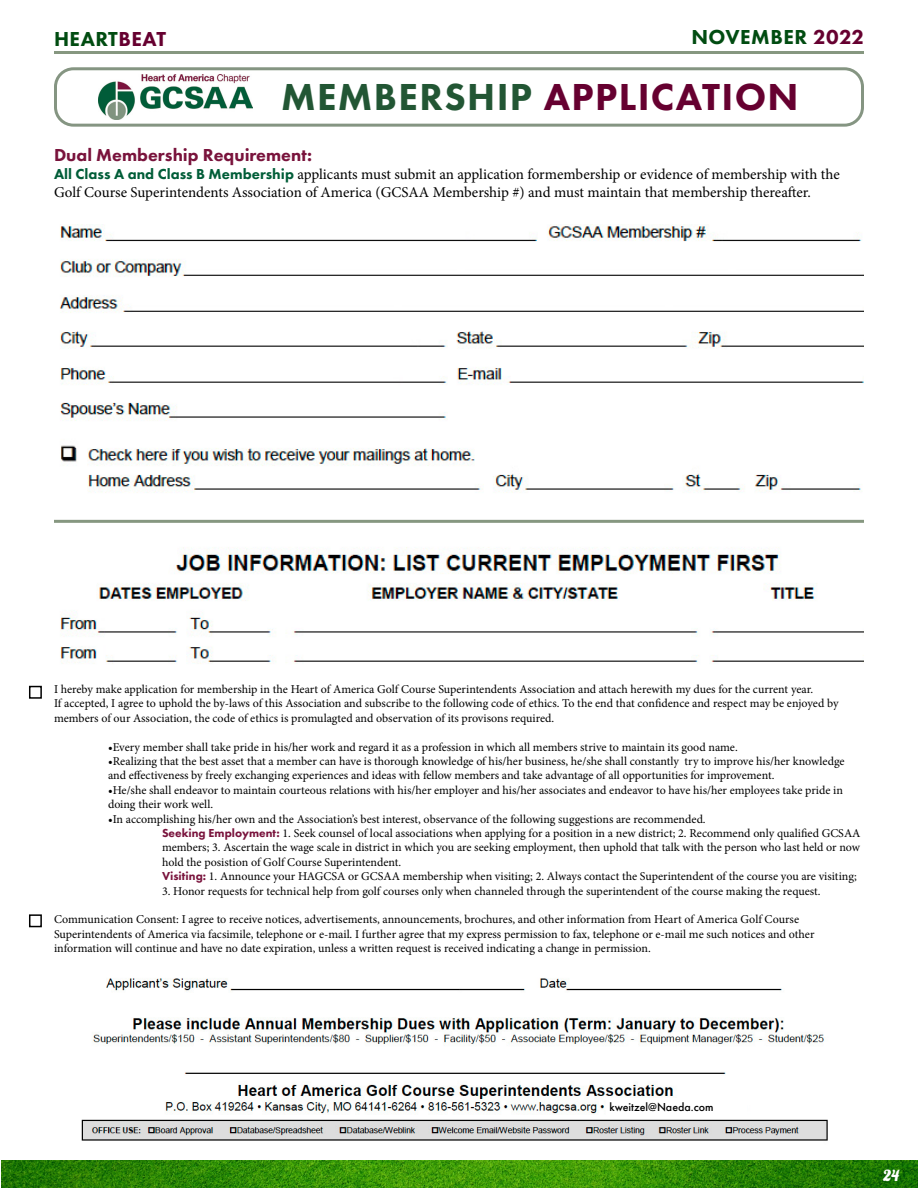
<style>
.page{position:relative;width:918px;height:1188px;background:#fff}
.page>*{position:absolute;margin:0;border:0;box-sizing:border-box;transform-origin:0 0}
.t1{font:800 39px "Futura PT";letter-spacing:.035em;color:#660030}
.t2{font:800 21px "Futura PT";letter-spacing:.025em;color:#014c11}
.t3{font:700 19.8px "Funkydori";color:#fff;scale:.91 1}
.t4{font:800 18px "Futura PT";color:#79133c}
.t5{font:15px/18px "Minion Pro";letter-spacing:-.005em;color:#000}
.t6{font:12px/14.4px "Minion Pro";color:#000}
.t7{font:500 12px "Futura PT";color:#000}
.s1{color:#660030}
.s2{color:#225634}
.s3{font-family:"Futura PT";font-weight:800;color:#005d38}
.s4{font-family:"Futura PT";font-weight:800;color:#79133c}
</style>
<div class="page">
<img style="left:54px;top:225px;width:810px;height:439px">
<div style="left:54px;top:67px;width:810px;height:60px;border:3px solid #859582;border-radius:18px"></div>
<img style="left:81px;top:978px;width:747px;height:163px">
<div style="left:29px;top:686px;width:13px;height:13px;border:2px solid #000"></div>
<div style="left:29px;top:914px;width:13px;height:13px;border:2px solid #000"></div>
<img style="left:99px;top:75px;width:153px;height:45px">
<hr style="left:54px;top:520px;width:810px;height:3px;background:#869780">
<hr style="left:54px;top:51px;width:810px;height:3px;background:#869780">
<img style="left:2px;top:1161px;width:916px;height:27px">
<div style="left:606px;top:1098px;width:141px;height:21px;background:#fff"></div>
<h2 class="t2" style="left:54px;top:26px;width:114px">HEART<span class="s1">BEAT</span></h2>
<h2 class="t2" style="left:691px;top:24px;width:174px">NOVEMBER <span class="s1">2022</span></h2>
<h1 class="t1" style="left:281px;top:73px;width:519px"><span class="s2">MEMBERSHIP</span> APPLICATION</h1>
<h3 class="t4" style="left:54px;top:144px;width:260px">Dual Membership Requirement:</h3>
<p class="t5" style="left:54px;top:165px;width:787px"><span class="s3">All Class A and Class B Membership</span> applicants must submit an application formembership or evidence of membership with the<br>Golf Course Superintendents Association of America (GCSAA Membership #) and must maintain that membership thereafter.</p>
<p class="t6" style="left:54px;top:682px;width:786px">I hereby make application for membership in the Heart of America Golf Course Superintendents Association and attach herewith my dues for the current year.<br>If accepted, I agree to uphold the by-laws of this Association and subscribe to the following code of ethics. To the end that confidence and respect may be enjoyed by members of our Association, the code of ethics is promulagted and observation of its provisons required.</p>
<p class="t6" style="left:108px;top:740px;width:631px">•Every member shall take pride in his/her work and regard it as a profession in which all members strive to maintain its good name.</p>
<p class="t6" style="left:108px;top:754px;width:738px">•Realizing that the best asset that a member can have is thorough knowledge of his/her business, he/she shall constantly try to improve his/her knowledge and effectiveness by freely exchanging experiences and ideas with fellow members and take advantage of all opportunities for improvement.</p>
<p class="t6" style="left:108px;top:783px;width:737px">•He/she shall endeavor to maintain courteous relations with his/her employer and his/her associates and endeavor to have his/her employees take pride in doing their work well.</p>
<p class="t6" style="left:162px;top:812px;width:700px;text-indent:-54px">•In accomplishing his/her own and the Association’s best interest, observance of the following suggestions are recommended.<br><span class="s4">Seeking Employment:</span> 1. Seek counsel of local associations when applying for a position in a new district; 2. Recommend only qualified GCSAA members; 3. Ascertain the wage scale in district in which you are seeking employment, then uphold that talk with the person who last held or now hold the posistion of Golf Course Superintendent.<br><span class="s4">Visiting:</span> 1. Announce your HAGCSA or GCSAA membership when visiting; 2. Always contact the Superintendent of the course you are visiting;</p>
<p class="t6" style="left:162px;top:884px;width:660px">3. Honor requests for technical help from golf courses only when channeled through the superintendent of the course making the request.</p>
<p class="t6" style="left:54px;top:912px;width:762px">Communication Consent: I agree to receive notices, advertisements, announcements, brochures, and other information from Heart of America Golf Course<br>Superintendents of America via facsimile, telephone or e-mail. I further agree that my express permission to fax, telephone or e-mail me such notices and other information will continue and have no date expiration, unless a written request is received indicating a change in permission.</p>
<p class="t7" style="left:609px;top:1100px;width:106px">kweitzel@Naeda.com</p>
<h3 class="t3" style="left:883px;top:1162px;width:19px">24</h3>
</div>
